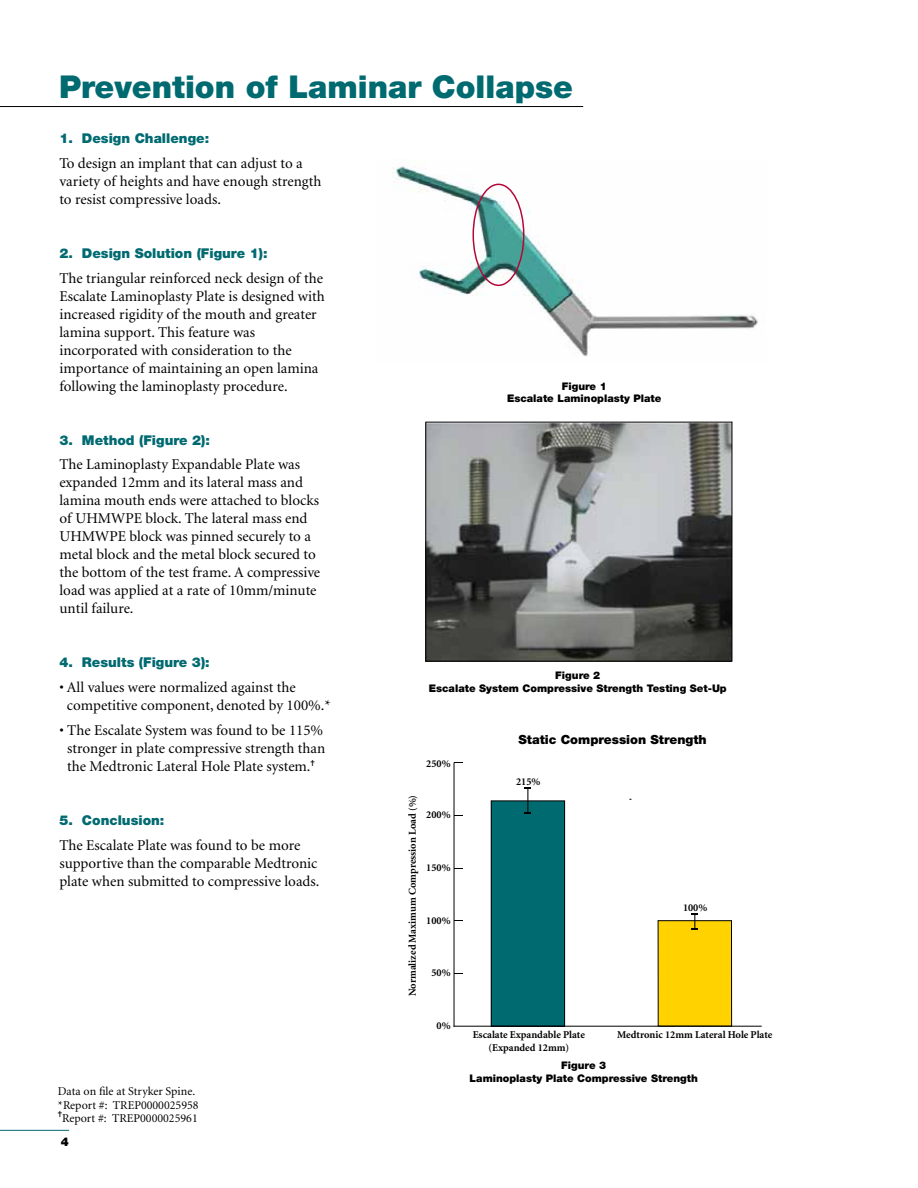
<style>
.page{position:relative;width:918px;height:1188px;background:#fff}
.page>*{position:absolute;margin:0;border:0;box-sizing:border-box;transform-origin:0 0}
.t1{font:900 31.5px "Helvetica Neue";color:#006a71}
.t2{font:15px/18px "Minion";color:#000}
.t3{font:900 13.5px "Helvetica Neue";color:#006a71}
.t4{font:900 12.6px "Helvetica Neue LT Std";color:#010101}
.t5{font:12px/13.5px "Minion";color:#000}
.t6{font:900 12px "Helvetica Neue";color:#000}
.t7{font:700 10.5px/12.6px "Minion";color:#010101;text-align:center}
.t8{font:900 10.5px/12.6px "Helvetica Neue";color:#000;text-align:center}
</style>
<div class="page">
<hr style="left:0;top:1130px;width:69px;height:1px;background:#006a71">
<div style="left:658px;top:921px;width:74px;height:105px;background:#ffd200"></div>
<div style="left:658px;top:920px;width:74px;height:106px;border:1px solid #000"></div>
<div style="left:491px;top:801px;width:74px;height:225px;background:#006a71"></div>
<div style="left:491px;top:801px;width:74px;height:225px;border:1px solid #000"></div>
<hr style="left:454px;top:1026px;width:307px;height:1px;background:#000">
<hr style="left:454px;top:763px;width:1px;height:263px;background:#000">
<svg style="left:524px;top:787px;width:7px;height:27px"></svg>
<svg style="left:691px;top:914px;width:7px;height:16px"></svg>
<hr style="left:0;top:106px;width:583px;height:1px;background:#000">
<img style="left:428px;top:424px;width:302px;height:235px">
<div style="left:426px;top:422px;width:306px;height:239px;border:1px solid #000"></div>
<img style="left:393px;top:166px;width:365px;height:191px">
<div style="left:473px;top:184px;width:51px;height:102px;border:2px solid #b30838;border-radius:50%"></div>
<h1 class="t1" style="left:59px;top:68px;width:516px">Prevention of Laminar Collapse</h1>
<p class="t3" style="left:59px;top:130px;width:151px">1. Design Challenge:</p>
<p class="t2" style="left:59px;top:155px;width:263px">To design an implant that can adjust to a variety of heights and have enough strength to resist compressive loads.</p>
<p class="t3" style="left:59px;top:245px;width:210px">2. Design Solution (Figure 1):</p>
<p class="t2" style="left:59px;top:269px;width:267px">The triangular reinforced neck design of the Escalate Laminoplasty Plate is designed with increased rigidity of the mouth and greater lamina support. This feature was incorporated with consideration to the importance of maintaining an open lamina following the laminoplasty procedure.</p>
<p class="t3" style="left:59px;top:432px;width:152px">3. Method (Figure 2):</p>
<p class="t2" style="left:59px;top:456px;width:262px">The Laminoplasty Expandable Plate was expanded 12mm and its lateral mass and lamina mouth ends were attached to blocks of UHMWPE block. The lateral mass end UHMWPE block was pinned securely to a metal block and the metal block secured to the bottom of the test frame. A compressive load was applied at a rate of 10mm/minute until failure.</p>
<p class="t3" style="left:59px;top:655px;width:152px">4. Results (Figure 3):</p>
<p class="t2" style="left:67px;top:679px;width:266px;text-indent:-8px">• All values were normalized against the competitive component, denoted by 100%.*</p>
<p class="t2" style="left:59px;top:722px;width:267px;text-align:center">• The Escalate System was found to be 115% stronger in plate compressive strength than the Medtronic Lateral Hole Plate system.✝</p>
<p class="t3" style="left:59px;top:812px;width:107px">5. Conclusion:</p>
<p class="t2" style="left:59px;top:836px;width:262px">The Escalate Plate was found to be more supportive than the comparable Medtronic plate when submitted to compressive loads.</p>
<p class="t5" style="left:58px;top:1085px;width:142px">Data on file at Stryker Spine. *Report #: TREP0000025958 ✝Report #: TREP0000025961</p>
<p class="t6" style="left:61px;top:1135px;width:10px">4</p>
<p class="t8" style="left:507px;top:379px;width:156px">Figure 1<br>Escalate Laminoplasty Plate</p>
<p class="t8" style="left:429px;top:669px;width:299px">Figure 2<br>Escalate System Compressive Strength Testing Set-Up</p>
<p class="t7" style="left:426px;top:757px;width:26px">250%</p>
<p class="t7" style="left:406px;top:996px;width:203px;rotate:-90deg">Normalized Maximum Compression Load (%)</p>
<p class="t7" style="left:426px;top:809px;width:26px">200%</p>
<p class="t7" style="left:426px;top:862px;width:26px">150%</p>
<p class="t7" style="left:426px;top:915px;width:26px">100%</p>
<p class="t7" style="left:431px;top:967px;width:21px">50%</p>
<p class="t7" style="left:437px;top:1020px;width:16px">0%</p>
<p class="t4" style="left:519px;top:732px;width:190px">Static Compression Strength</p>
<p class="t7" style="left:516px;top:775px;width:26px">215%</p>
<p class="t7" style="left:683px;top:901px;width:26px">100%</p>
<p class="t7" style="left:473px;top:1029px;width:114px">Escalate Expandable Plate (Expanded 12mm)</p>
<p class="t7" style="left:617px;top:1029px;width:157px">Medtronic 12mm Lateral Hole Plate</p>
<p class="t8" style="left:470px;top:1059px;width:230px">Figure 3<br>Laminoplasty Plate Compressive Strength</p>
</div>
